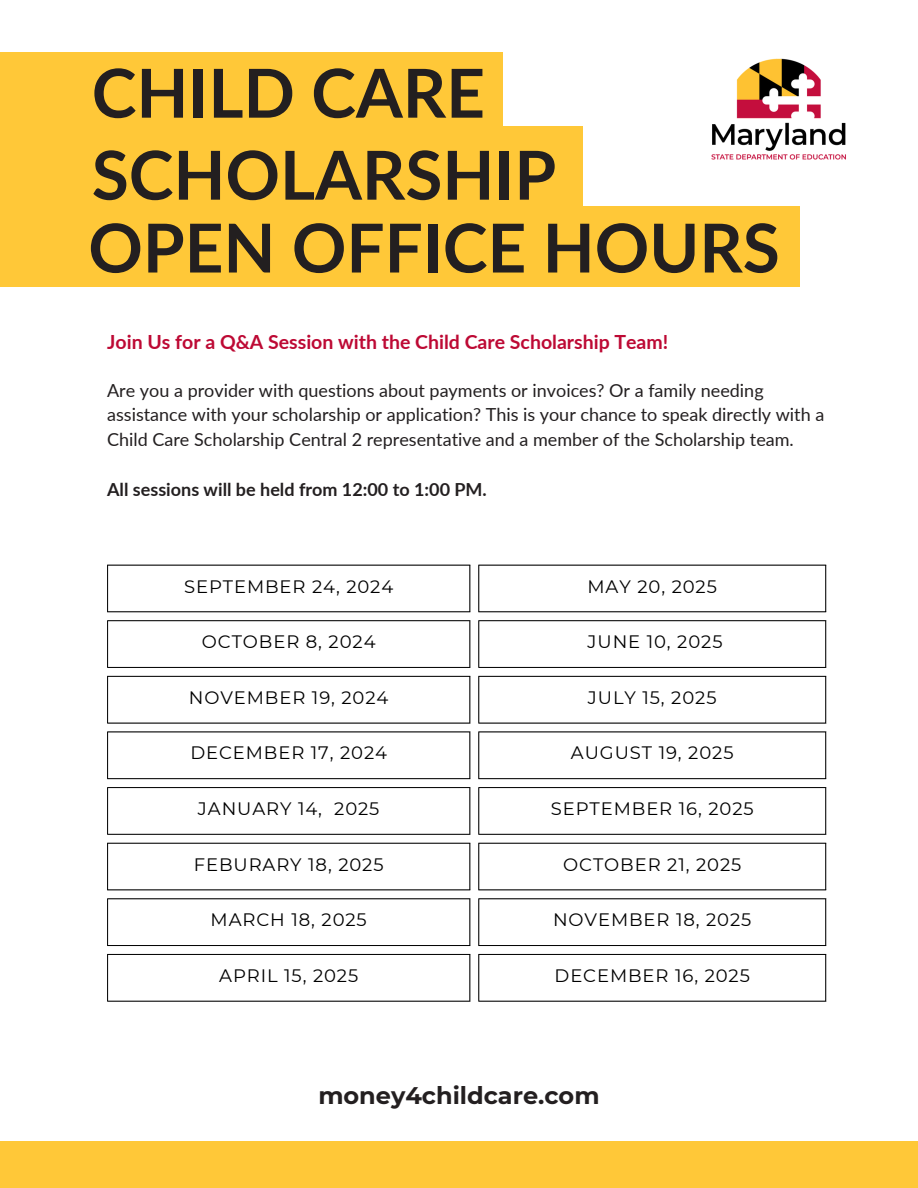
<style>
.page{position:relative;width:918px;height:1188px;background:#fff}
.page>*{position:absolute;margin:0;border:0;box-sizing:border-box;transform-origin:0 0}
.t1{font:700 67.5px "Lato";color:#231f20}
.t2{font:700 24px "Montserrat";color:#231f20}
.t3{font:700 19.5px "Lato";color:#bd0934}
.t4{font:18px/24.8px "Lato";color:#231f20}
.t5{font:18px "Montserrat";letter-spacing:.05em;color:#000}
.t6{font:700 18px "Lato";color:#231f20}
</style>
<div class="page">
<svg style="left:107px;top:565px;width:719px;height:437px"></svg>
<hr style="left:107px;top:566px;width:1px;height:45px;background:#000">
<hr style="left:469px;top:566px;width:1px;height:45px;background:#000">
<hr style="left:107px;top:565px;width:363px;height:1px;background:#000">
<hr style="left:107px;top:611px;width:363px;height:1px;background:#000">
<hr style="left:478px;top:566px;width:1px;height:45px;background:#000">
<hr style="left:825px;top:566px;width:1px;height:45px;background:#000">
<hr style="left:478px;top:565px;width:348px;height:1px;background:#000">
<hr style="left:478px;top:611px;width:348px;height:1px;background:#000">
<hr style="left:107px;top:621px;width:1px;height:46px;background:#000">
<hr style="left:469px;top:621px;width:1px;height:46px;background:#000">
<hr style="left:107px;top:620px;width:363px;height:1px;background:#000">
<hr style="left:107px;top:667px;width:363px;height:1px;background:#000">
<hr style="left:478px;top:621px;width:1px;height:46px;background:#000">
<hr style="left:825px;top:621px;width:1px;height:46px;background:#000">
<hr style="left:478px;top:620px;width:348px;height:1px;background:#000">
<hr style="left:478px;top:667px;width:348px;height:1px;background:#000">
<hr style="left:107px;top:677px;width:1px;height:46px;background:#000">
<hr style="left:469px;top:677px;width:1px;height:46px;background:#000">
<hr style="left:107px;top:676px;width:363px;height:1px;background:#000">
<hr style="left:107px;top:723px;width:363px;height:1px;background:#000">
<hr style="left:478px;top:677px;width:1px;height:46px;background:#000">
<hr style="left:825px;top:677px;width:1px;height:46px;background:#000">
<hr style="left:478px;top:676px;width:348px;height:1px;background:#000">
<hr style="left:478px;top:723px;width:348px;height:1px;background:#000">
<hr style="left:107px;top:732px;width:1px;height:46px;background:#000">
<hr style="left:469px;top:732px;width:1px;height:46px;background:#000">
<hr style="left:107px;top:732px;width:363px;height:1px;background:#000">
<hr style="left:107px;top:778px;width:363px;height:1px;background:#000">
<hr style="left:478px;top:732px;width:1px;height:46px;background:#000">
<hr style="left:825px;top:732px;width:1px;height:46px;background:#000">
<hr style="left:478px;top:732px;width:348px;height:1px;background:#000">
<hr style="left:478px;top:778px;width:348px;height:1px;background:#000">
<hr style="left:107px;top:788px;width:1px;height:46px;background:#000">
<hr style="left:469px;top:788px;width:1px;height:46px;background:#000">
<hr style="left:107px;top:787px;width:363px;height:1px;background:#000">
<hr style="left:107px;top:834px;width:363px;height:1px;background:#000">
<hr style="left:478px;top:788px;width:1px;height:46px;background:#000">
<hr style="left:825px;top:788px;width:1px;height:46px;background:#000">
<hr style="left:478px;top:787px;width:348px;height:1px;background:#000">
<hr style="left:478px;top:834px;width:348px;height:1px;background:#000">
<hr style="left:107px;top:844px;width:1px;height:45px;background:#000">
<hr style="left:469px;top:844px;width:1px;height:45px;background:#000">
<hr style="left:107px;top:843px;width:363px;height:1px;background:#000">
<hr style="left:107px;top:889px;width:363px;height:1px;background:#000">
<hr style="left:478px;top:844px;width:1px;height:45px;background:#000">
<hr style="left:825px;top:844px;width:1px;height:45px;background:#000">
<hr style="left:478px;top:843px;width:348px;height:1px;background:#000">
<hr style="left:478px;top:889px;width:348px;height:1px;background:#000">
<hr style="left:107px;top:899px;width:1px;height:46px;background:#000">
<hr style="left:469px;top:899px;width:1px;height:46px;background:#000">
<hr style="left:107px;top:898px;width:363px;height:1px;background:#000">
<hr style="left:107px;top:945px;width:363px;height:1px;background:#000">
<hr style="left:478px;top:899px;width:1px;height:46px;background:#000">
<hr style="left:825px;top:899px;width:1px;height:46px;background:#000">
<hr style="left:478px;top:898px;width:348px;height:1px;background:#000">
<hr style="left:478px;top:945px;width:348px;height:1px;background:#000">
<hr style="left:107px;top:955px;width:1px;height:46px;background:#000">
<hr style="left:469px;top:955px;width:1px;height:46px;background:#000">
<hr style="left:107px;top:954px;width:363px;height:1px;background:#000">
<hr style="left:107px;top:1001px;width:363px;height:1px;background:#000">
<hr style="left:478px;top:955px;width:1px;height:46px;background:#000">
<hr style="left:825px;top:955px;width:1px;height:46px;background:#000">
<hr style="left:478px;top:954px;width:348px;height:1px;background:#000">
<hr style="left:478px;top:1001px;width:348px;height:1px;background:#000">
<div style="left:0;top:52px;width:502px;height:90px;background:#ffc838"></div>
<div style="left:0;top:126px;width:582px;height:100px;background:#ffc838"></div>
<div style="left:0;top:206px;width:799px;height:81px;background:#ffc838"></div>
<img style="left:711px;top:58px;width:135px;height:102px">
<div style="left:0;top:1141px;width:918px;height:47px;background:#ffc838"></div>
<p class="t1" style="left:92px;top:51px;width:395px">CHILD CARE</p>
<p class="t1" style="left:92px;top:133px;width:466px">SCHOLARSHIP</p>
<p class="t1" style="left:88px;top:206px;width:693px">OPEN OFFICE HOURS</p>
<p class="t3" style="left:107px;top:330px;width:563px">Join Us for a Q&amp;A Session with the Child Care Scholarship Team!</p>
<p class="t4" style="left:107px;top:377px;width:719px">Are you a provider with questions about payments or invoices? Or a family needing assistance with your scholarship or application? This is your chance to speak directly with a<br>Child Care Scholarship Central 2 representative and a member of the Scholarship team.</p>
<h2 class="t6" style="left:107px;top:478px;width:381px">All sessions will be held from 12:00 to 1:00 PM.</h2>
<h1 class="t5" style="left:184px;top:575px;width:211px">SEPTEMBER 24, 2024</h1>
<p class="t5" style="left:588px;top:575px;width:131px">MAY 20, 2025</p>
<h1 class="t5" style="left:202px;top:631px;width:175px">OCTOBER 8, 2024</h1>
<h1 class="t5" style="left:588px;top:631px;width:136px">JUNE 10, 2025</h1>
<h3 class="t5" style="left:189px;top:686px;width:201px">NOVEMBER 19, 2024</h3>
<p class="t5" style="left:588px;top:686px;width:130px">JULY 15, 2025</p>
<h3 class="t5" style="left:190px;top:742px;width:198px">DECEMBER 17, 2024</h3>
<p class="t5" style="left:571px;top:742px;width:164px">AUGUST 19, 2025</p>
<p class="t5" style="left:198px;top:798px;width:183px">JANUARY 14, 2025</p>
<p class="t5" style="left:551px;top:798px;width:204px">SEPTEMBER 16, 2025</p>
<p class="t5" style="left:194px;top:853px;width:191px">FEBURARY 18, 2025</p>
<p class="t5" style="left:563px;top:853px;width:180px">OCTOBER 21, 2025</p>
<p class="t5" style="left:211px;top:909px;width:158px">MARCH 18, 2025</p>
<p class="t5" style="left:553px;top:909px;width:200px">NOVEMBER 18, 2025</p>
<p class="t5" style="left:219px;top:964px;width:141px">APRIL 15, 2025</p>
<p class="t5" style="left:555px;top:964px;width:197px">DECEMBER 16, 2025</p>
<p class="t2" style="left:318px;top:1080px;width:283px">money4childcare.com</p>
</div>
